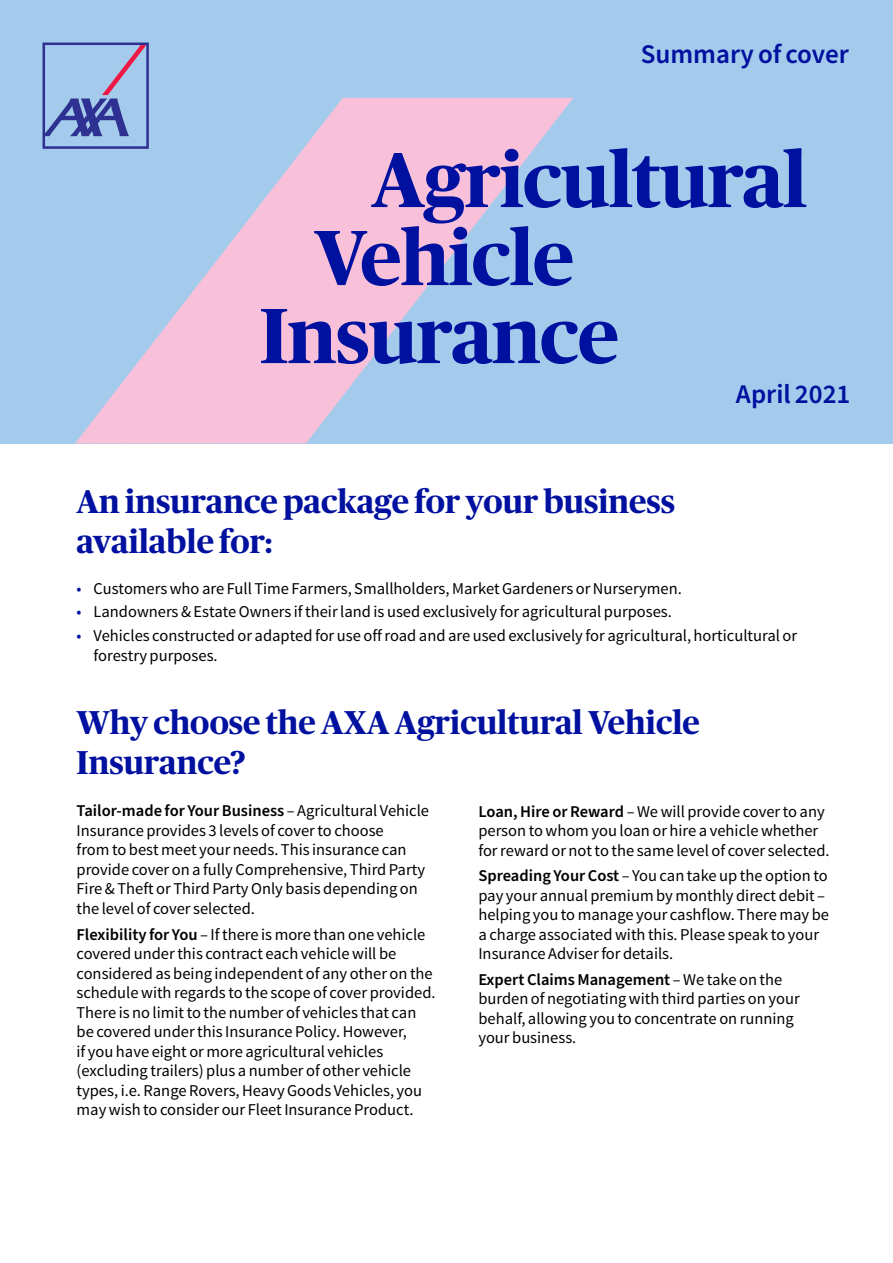
<style>
.page{position:relative;width:893px;height:1263px;background:#fff}
.page>*{position:absolute;margin:0;border:0;box-sizing:border-box;transform-origin:0 0}
.t1{font:700 78px "Publico Headline";letter-spacing:-.01em;color:#00109f}
.t2{font:700 33px/39.6px "Publico Headline";color:#00109f}
.t3{font:600 27px "Source Sans Pro";color:#00109f}
.t4{font:16.5px/19.5px "Source Sans Pro";color:#000}
.s1{color:#00109f}
.s2{font-weight:600}
</style>
<div class="page">
<div style="left:0;top:0;width:893px;height:443px;background:#a5cbec"></div>
<svg style="left:43px;top:43px;width:106px;height:106px"></svg>
<svg style="left:75px;top:98px;width:498px;height:345px"></svg>
<h3 class="t3" style="left:641px;top:36px;width:210px">Summary of cover</h3>
<h1 class="t1" style="left:371px;top:124px;width:437px">Agricultural</h1>
<h1 class="t1" style="left:314px;top:202px;width:261px">Vehicle</h1>
<h1 class="t1" style="left:260px;top:280px;width:361px">Insurance</h1>
<h3 class="t3" style="left:736px;top:376px;width:116px">April 2021</h3>
<h2 class="t2" style="left:77px;top:480px;width:600px">An insurance package for your business available for:</h2>
<p class="t4" style="left:77px;top:579px;width:607px"><span class="s1">•</span> Customers who are Full Time Farmers, Smallholders, Market Gardeners or Nurserymen.</p>
<p class="t4" style="left:77px;top:602px;width:597px"><span class="s1">•</span> Landowners &amp; Estate Owners if their land is used exclusively for agricultural purposes.</p>
<p class="t4" style="left:94px;top:626px;width:705px;text-indent:-17px"><span class="s1">•</span> Vehicles constructed or adapted for use off road and are used exclusively for agricultural, horticultural or forestry purposes.</p>
<h2 class="t2" style="left:77px;top:701px;width:625px">Why choose the AXA Agricultural Vehicle<br>Insurance?</h2>
<p class="t4" style="left:77px;top:801px;width:354px"><span class="s2">Tailor-made for Your Business</span> – Agricultural Vehicle Insurance provides 3 levels of cover to choose<br>from to best meet your needs. This insurance can provide cover on a fully Comprehensive, Third Party Fire &amp; Theft or Third Party Only basis depending on the level of cover selected.</p>
<p class="t4" style="left:77px;top:924px;width:361px"><span class="s2">Flexibility for You</span> – If there is more than one vehicle covered under this contract each vehicle will be considered as being independent of any other on the schedule with regards to the scope of cover provided.<br>There is no limit to the number of vehicles that can be covered under this Insurance Policy. However,<br>if you have eight or more agricultural vehicles (excluding trailers) plus a number of other vehicle types, i.e. Range Rovers, Heavy Goods Vehicles, you may wish to consider our Fleet Insurance Product.</p>
<p class="t4" style="left:478px;top:801px;width:353px"><span class="s2">Loan, Hire or Reward</span> – We will provide cover to any person to whom you loan or hire a vehicle whether for reward or not to the same level of cover selected.</p>
<p class="t4" style="left:478px;top:866px;width:352px"><span class="s2">Spreading Your Cost</span> – You can take up the option to pay your annual premium by monthly direct debit – helping you to manage your cashflow. There may be a charge associated with this. Please speak to your Insurance Adviser for details.</p>
<p class="t4" style="left:478px;top:969px;width:323px"><span class="s2">Expert Claims Management</span> – We take on the burden of negotiating with third parties on your behalf, allowing you to concentrate on running your business.</p>
</div>
